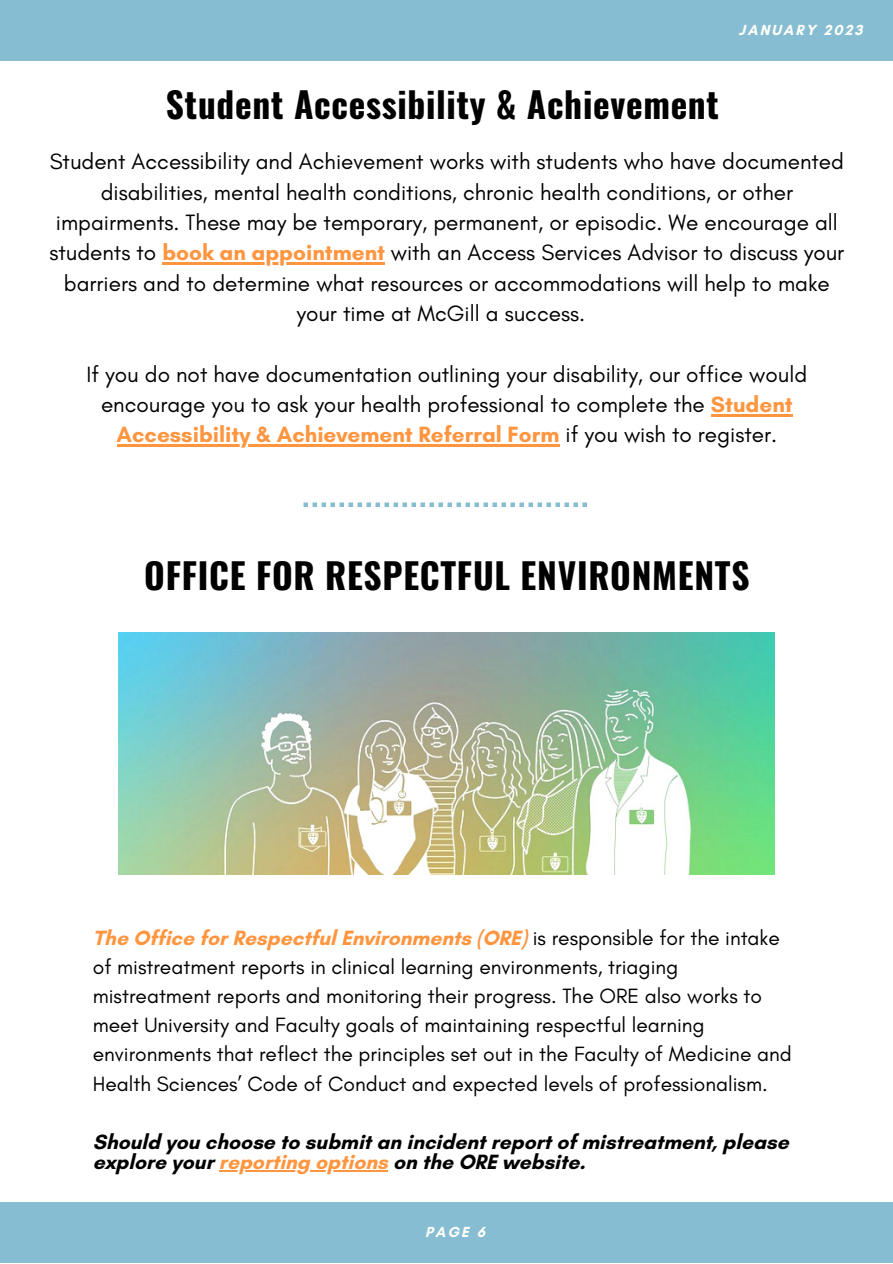
<style>
.page{position:relative;width:893px;height:1264px;background:#fff}
.page>*{position:absolute;margin:0;border:0;box-sizing:border-box;transform-origin:0 0}
.t1{font:700 35.4px "Oswald";letter-spacing:.02em;color:#000}
.t2{font:22.5px/30.3px "Glacial Indifference";color:#000;text-align:center}
.t3{font:21px/29.2px "Glacial Indifference";color:#000}
.t4{font:700 21px/20.2px "Glacial Indifference";color:#000}
.t5{font:700 14.85px "Glacial Indifference";letter-spacing:.14em;color:#fffff9}
.s1{font-weight:700;color:#ff953e}
.s2{color:#ff953e}
</style>
<div class="page">
<div style="left:0;top:0;width:892px;height:61px;background:#86bdd2"></div>
<div style="left:0;top:1201px;width:892px;height:61px;background:#86bdd2"></div>
<hr style="left:162px;top:262px;width:223px;height:3px;background:#ff953e">
<hr style="left:711px;top:414px;width:81px;height:2px;background:#ff953e">
<hr style="left:117px;top:444px;width:442px;height:3px;background:#ff953e">
<img style="left:119px;top:632px;width:655px;height:242px">
<hr style="left:219px;top:1170px;width:169px;height:1px;background:#ff953e">
<svg style="left:303px;top:502px;width:284px;height:5px"></svg>
<p class="t5" style="left:738px;top:21px;width:125px">JANUARY 2023</p>
<h1 class="t1" style="left:166px;top:77px;width:554px">Student Accessibility &amp; Achievement</h1>
<p class="t2" style="left:49px;top:146px;width:796px">Student Accessibility and Achievement works with students who have documented disabilities, mental health conditions, chronic health conditions, or other impairments. These may be temporary, permanent, or episodic. We encourage all students to <span class="s1">book an appointment</span> with an Access Services Advisor to discuss your barriers and to determine what resources or accommodations will help to make your time at McGill a success.</p>
<p class="t2" style="left:87px;top:358px;width:722px">If you do not have documentation outlining your disability, our office would encourage you to ask your health professional to complete the <span class="s1">Student<br>Accessibility &amp; Achievement Referral Form</span> if you wish to register.</p>
<h1 class="t1" style="left:144px;top:548px;width:606px">OFFICE FOR RESPECTFUL ENVIRONMENTS</h1>
<p class="t3" style="left:93px;top:922px;width:700px"><span class="s1">The Office for Respectful Environments (ORE)</span> is responsible for the intake of mistreatment reports in clinical learning environments, triaging mistreatment reports and monitoring their progress. The ORE also works to meet University and Faculty goals of maintaining respectful learning environments that reflect the principles set out in the Faculty of Medicine and Health Sciences’ Code of Conduct and expected levels of professionalism.</p>
<p class="t4" style="left:93px;top:1131px;width:697px">Should you choose to submit an incident report of mistreatment, please explore your <span class="s2">reporting options</span> on the ORE website.</p>
<p class="t5" style="left:425px;top:1222px;width:62px">PAGE 6</p>
</div>
